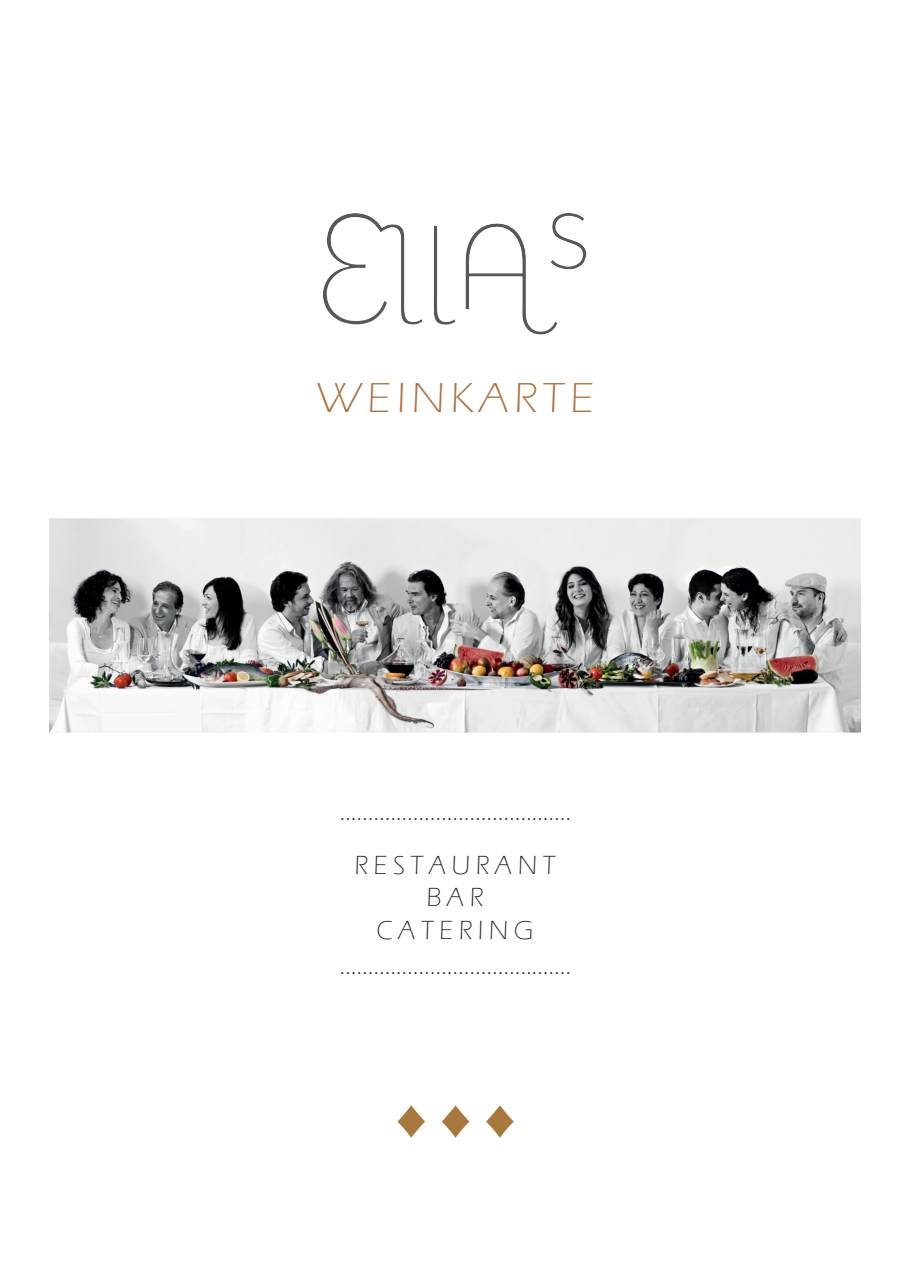
<style>
.page{position:relative;width:910px;height:1280px;background:#fff}
.page>*{position:absolute;margin:0;border:0;box-sizing:border-box;transform-origin:0 0}
.t1{font:300 43.05px "Eras ITC";letter-spacing:.1em;color:#ae6f3a;scale:1.1 1}
.t2{font:300 27px/32.4px "Eras ITC";letter-spacing:.2em;color:#231f20;text-align:center}
.t3{font:18px "Circe";color:#231f20}
</style>
<div class="page">
<img style="left:398px;top:1106px;width:115px;height:31px">
<img style="left:323px;top:213px;width:264px;height:122px">
<img style="left:50px;top:518px;width:810px;height:215px">
<h1 class="t1" style="left:316px;top:374px;width:255px">WEINKARTE</h1>
<p class="t3" style="left:340px;top:802px;width:231px">.........................................</p>
<h2 class="t2" style="left:355px;top:849px;width:202px">RESTAURANT<br>BAR<br>CATERING</h2>
<p class="t3" style="left:340px;top:955px;width:231px">.........................................</p>
</div>
